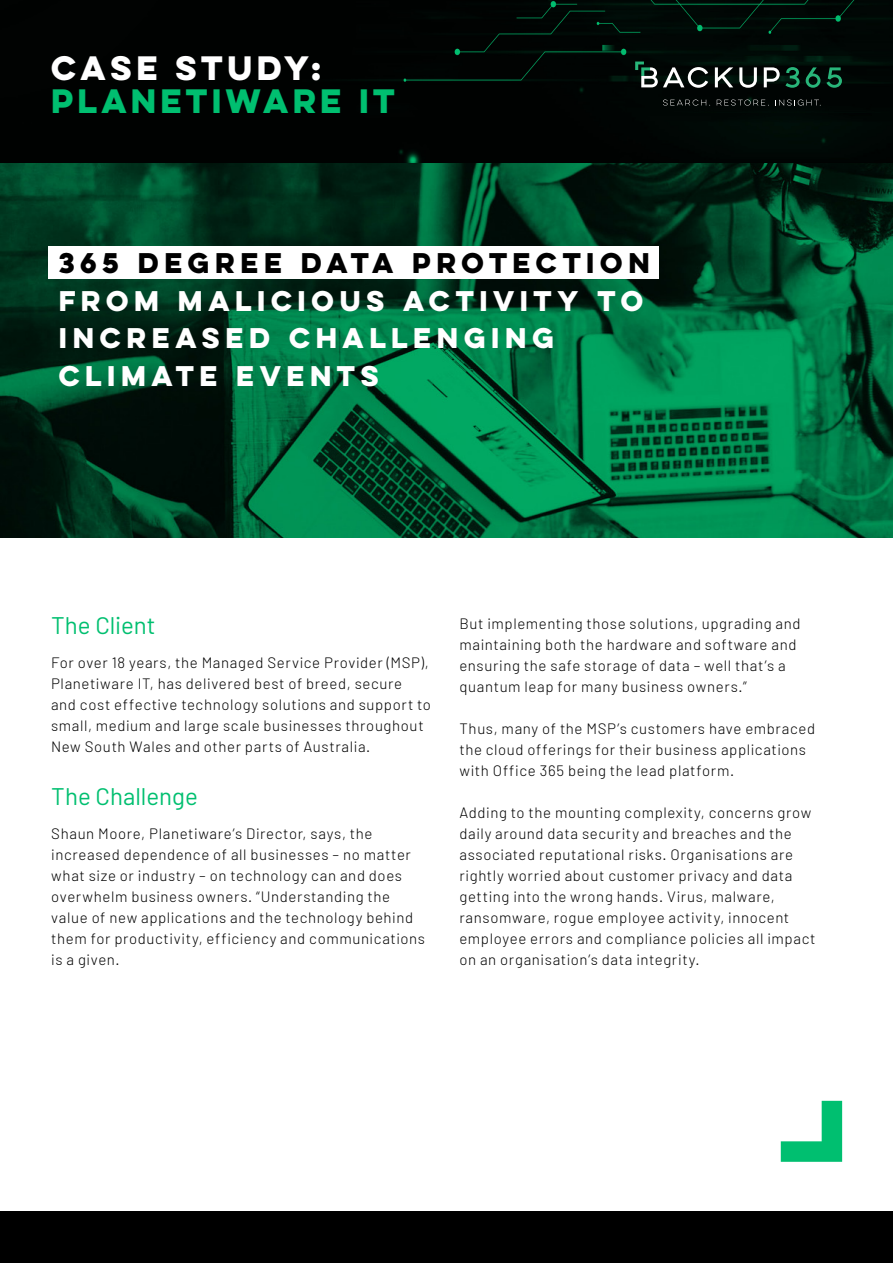
<style>
.page{position:relative;width:893px;height:1263px;background:#fff}
.page>*{position:absolute;margin:0;border:0;box-sizing:border-box;transform-origin:0 0}
.t1{font:700 30.3px "Lulo Clean One";letter-spacing:-.09em;color:#00bf70}
.t2{font:700 30.3px "Lulo Clean One";letter-spacing:-.075em;color:#fff}
.t3{font:700 25.5px/37.5px "Lulo Clean One";letter-spacing:-.005em;color:#fff}
.t4{font:700 25.5px "Lulo Clean One";letter-spacing:-.01em;color:#000}
.t5{font:24px "Barlow";color:#00bf70}
.t6{font:300 15px/21px "Barlow";letter-spacing:.04em;color:#000101}
</style>
<div class="page">
<div style="left:0;top:0;width:893px;height:163px;background:#000302"></div>
<img style="left:0;top:163px;width:893px;height:375px">
<svg style="left:781px;top:1101px;width:61px;height:61px"></svg>
<svg style="left:715px;top:67px;width:18px;height:20px"></svg>
<svg style="left:739px;top:67px;width:18px;height:21px"></svg>
<svg style="left:764px;top:67px;width:36px;height:21px"></svg>
<svg style="left:806px;top:67px;width:14px;height:21px"></svg>
<svg style="left:826px;top:67px;width:16px;height:21px"></svg>
<svg style="left:635px;top:62px;width:73px;height:26px"></svg>
<svg style="left:663px;top:100px;width:47px;height:6px"></svg>
<svg style="left:717px;top:100px;width:52px;height:6px"></svg>
<svg style="left:775px;top:100px;width:46px;height:6px"></svg>
<div style="left:49px;top:247px;width:610px;height:32px;background:#fff"></div>
<div style="left:0;top:1212px;width:893px;height:51px;background:#000"></div>
<h1 class="t2" style="left:51px;top:44px;width:279px">CASE STUDY:</h1>
<h1 class="t1" style="left:51px;top:78px;width:352px">PLANETIWARE IT</h1>
<h2 class="t4" style="left:59px;top:243px;width:598px">365 DEGREE DATA PROTECTION</h2>
<h2 class="t3" style="left:59px;top:281px;width:592px">FROM MALICIOUS ACTIVITY TO<br>INCREASED CHALLENGING<br>CLIMATE EVENTS</h2>
<h3 class="t5" style="left:51px;top:608px;width:106px">The Client</h3>
<p class="t6" style="left:51px;top:651px;width:382px">For over 18 years, the Managed Service Provider (MSP), Planetiware IT, has delivered best of breed, secure<br>and cost effective technology solutions and support to small, medium and large scale businesses throughout New South Wales and other parts of Australia.</p>
<h3 class="t5" style="left:51px;top:779px;width:148px">The Challenge</h3>
<p class="t6" style="left:51px;top:822px;width:375px">Shaun Moore, Planetiware’s Director, says, the increased dependence of all businesses – no matter what size or industry – on technology can and does overwhelm business owners. “Understanding the value of new applications and the technology behind them for productivity, efficiency and communications is a given.</p>
<p class="t6" style="left:459px;top:613px;width:343px">But implementing those solutions, upgrading and maintaining both the hardware and software and ensuring the safe storage of data – well that’s a quantum leap for many business owners.”</p>
<p class="t6" style="left:459px;top:718px;width:357px">Thus, many of the MSP’s customers have embraced the cloud offerings for their business applications with Office 365 being the lead platform.</p>
<p class="t6" style="left:459px;top:802px;width:357px">Adding to the mounting complexity, concerns grow daily around data security and breaches and the associated reputational risks. Organisations are rightly worried about customer privacy and data getting into the wrong hands. Virus, malware, ransomware, rogue employee activity, innocent employee errors and compliance policies all impact on an organisation’s data integrity.</p>
</div>
